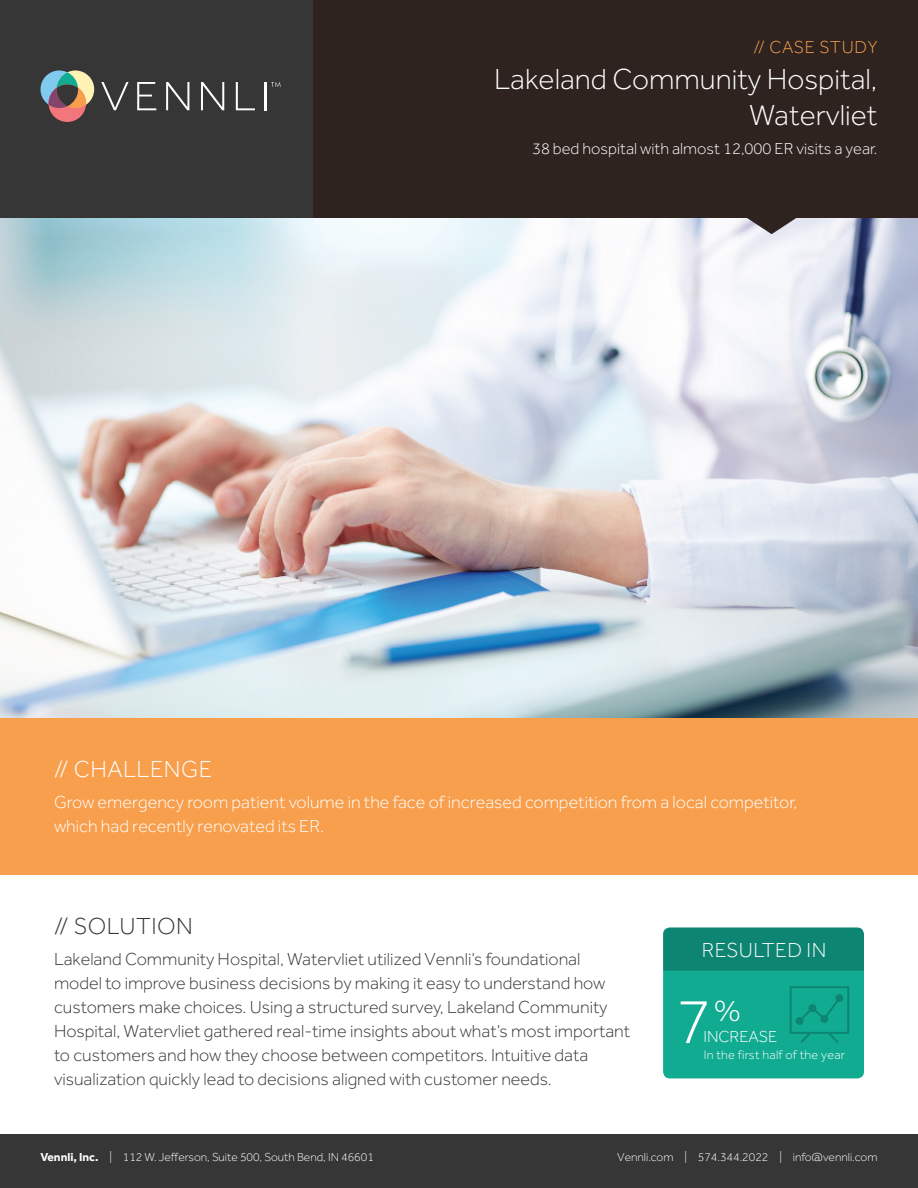
<style>
.page{position:relative;width:918px;height:1188px;background:#fff}
.page>*{position:absolute;margin:0;border:0;box-sizing:border-box;transform-origin:0 0}
.Page_Header{font:300 65.85px "Effra";color:#fff}
.t1{font:300 30px/36px "Effra";color:#fff;text-align:right}
.Subhead_White{font:300 24px "Effra";letter-spacing:.02em;color:#fff}
.Subhead{font:300 24px "Effra";letter-spacing:.02em;color:#363636}
.Subhead_White-2{font:300 21px "Effra";letter-spacing:.02em;color:#fff}
.Body{font:300 18px/24px "Effra";color:#363636}
.Body_White{font:300 18px/24px "Effra";color:#fff}
.t2{font:300 18px "Effra";letter-spacing:.04em;color:#f89f4d}
.Page_Header-2{font:300 16.5px "Effra";color:#fff}
.Page_Header-3{font:300 12.75px "Effra";letter-spacing:.02em;color:#fff}
.t3{font:300 12px "Effra";color:#fff}
.s1{font-weight:700}
</style>
<div class="page">
<img style="left:0;top:218px;width:918px;height:500px">
<div style="left:0;top:1134px;width:918px;height:54px;background:#363636"></div>
<div style="left:288px;top:0;width:630px;height:218px;background:#2e231f"></div>
<div style="left:0;top:0;width:313px;height:218px;background:#363636"></div>
<div style="left:40px;top:70px;width:38px;height:38px;background:#80caf0;border-radius:50%"></div>
<div style="left:57px;top:70px;width:37px;height:38px;background:#fff2b5;border-radius:50%"></div>
<div style="left:49px;top:84px;width:37px;height:38px;background:#f2767c;border-radius:50%"></div>
<svg style="left:49px;top:72px;width:37px;height:36px"></svg>
<svg style="left:101px;top:82px;width:28px;height:28px"></svg>
<svg style="left:137px;top:82px;width:19px;height:28px"></svg>
<svg style="left:166px;top:82px;width:23px;height:28px"></svg>
<svg style="left:201px;top:82px;width:23px;height:28px"></svg>
<svg style="left:236px;top:82px;width:19px;height:28px"></svg>
<hr style="left:264px;top:82px;width:2px;height:28px;background:#fff">
<svg style="left:271px;top:82px;width:10px;height:5px"></svg>
<svg style="left:746px;top:218px;width:51px;height:16px"></svg>
<div style="left:0;top:718px;width:918px;height:157px;background:#f89f4d"></div>
<div style="left:663px;top:928px;width:201px;height:150px;background:#11ab92;border-radius:7px"></div>
<svg style="left:790px;top:986px;width:59px;height:57px"></svg>
<div style="left:663px;top:928px;width:201px;height:43px;background:#0d8572"></div>
<p class="t2" style="left:754px;top:36px;width:125px">// CASE STUDY</p>
<h2 class="t1" style="left:494px;top:60px;width:385px">Lakeland Community Hospital,<br>Watervliet</h2>
<p class="Page_Header-2" style="left:532px;top:139px;width:347px">38 bed hospital with almost 12,000 ER visits a year.</p>
<p class="Subhead_White" style="left:54px;top:756px;width:160px">// CHALLENGE</p>
<p class="Body_White" style="left:54px;top:790px;width:745px">Grow emergency room patient volume in the face of increased competition from a local competitor, which had recently renovated its ER.</p>
<p class="Subhead" style="left:54px;top:912px;width:140px">// SOLUTION</p>
<p class="Body" style="left:54px;top:947px;width:578px">Lakeland Community Hospital, Watervliet utilized Vennli’s foundational model to improve business decisions by making it easy to understand how customers make choices. Using a structured survey, Lakeland Community Hospital, Watervliet gathered real-time insights about what’s most important to customers and how they choose between competitors. Intuitive data visualization quickly lead to decisions aligned with customer needs.</p>
<p class="Subhead_White-2" style="left:702px;top:938px;width:126px">RESULTED IN</p>
<p class="Page_Header" style="left:676px;top:984px;width:67px">7 <sup>%</sup></p>
<p class="Page_Header-2" style="left:703px;top:1027px;width:75px">INCREASE</p>
<p class="Page_Header-3" style="left:704px;top:1048px;width:143px">In the first half of the year</p>
<p class="t3" style="left:40px;top:1150px;width:335px"><span class="s1">Vennli, Inc.</span> | 112 W. Jefferson, Suite 500, South Bend, IN 46601</p>
<p class="t3" style="left:617px;top:1150px;width:262px">Vennli.com | 574.344.2022 | info@vennli.com</p>
</div>
